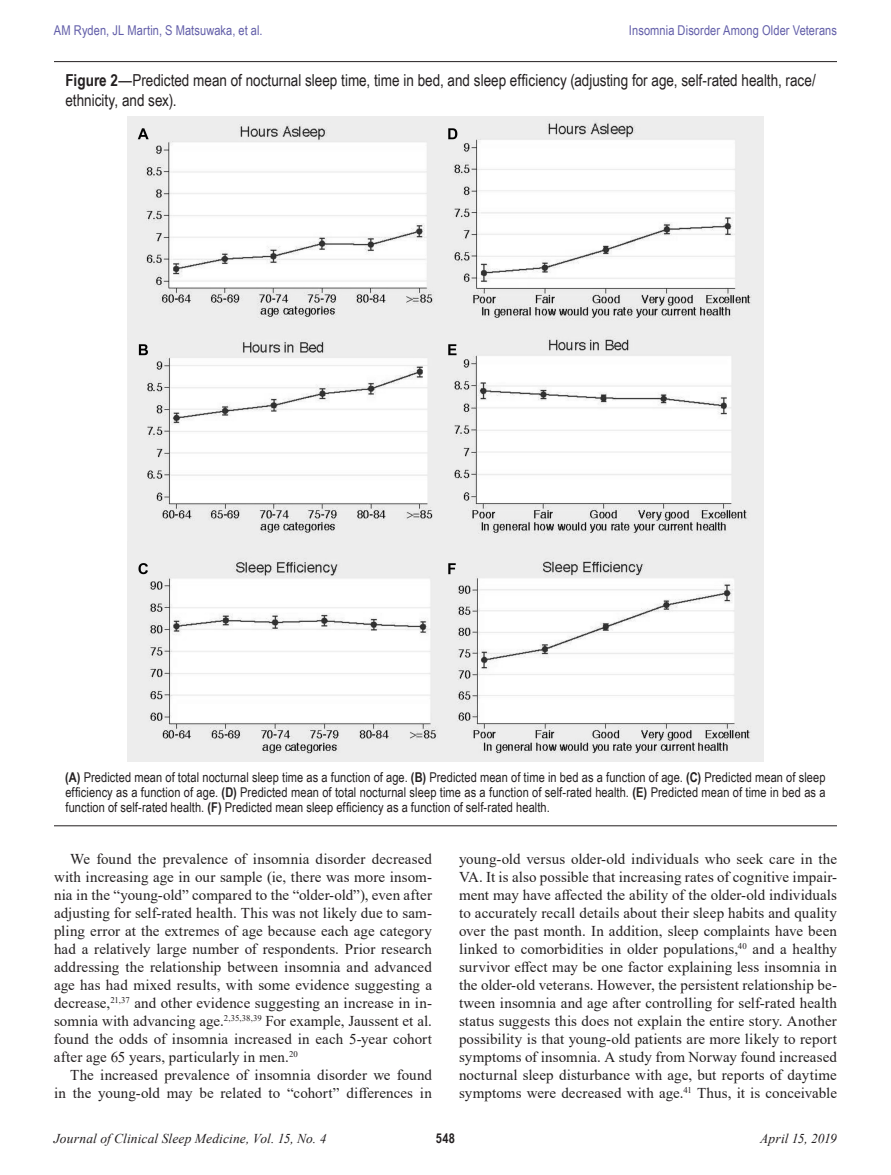
<style>
.page{position:relative;width:891px;height:1175px;background:#fff}
.page>*{position:absolute;margin:0;border:0;box-sizing:border-box;transform-origin:0 0}
.t1{font:16.5px/19.8px "Arial Narrow";color:#231f20}
.t2{font:15px/18px "Times New Roman";letter-spacing:.005em;color:#231f20;text-align:justify}
.t3{font:13.5px/15px "Arial Narrow";letter-spacing:.005em;color:#231f20;text-align:justify}
.t4{font:13.5px "Arial Narrow";letter-spacing:.005em;color:#625ea9}
.t5{font:italic 13.5px "Times New Roman";letter-spacing:.005em;color:#231f20}
.t6{font:700 13.5px "Arial Narrow";color:#231f20}
.s1{font-weight:700}
</style>
<div class="page">
<img style="left:127px;top:117px;width:637px;height:644px">
<hr style="left:54px;top:61px;width:783px;height:1px;background:#231f20">
<hr style="left:54px;top:825px;width:783px;height:1px;background:#231f20">
<p class="t4" style="left:54px;top:21px;width:210px">AM Ryden, JL Martin, S Matsuwaka, et al.</p>
<p class="t4" style="left:629px;top:21px;width:209px">Insomnia Disorder Among Older Veterans</p>
<p class="t1" style="left:65px;top:70px;width:752px"><span class="s1">Figure 2</span>—Predicted mean of nocturnal sleep time, time in bed, and sleep efficiency (adjusting for age, self-rated health, race/ ethnicity, and sex).</p>
<p class="t3" style="left:65px;top:769px;width:762px"><span class="s1">(A)</span> Predicted mean of total nocturnal sleep time as a function of age. <span class="s1">(B)</span> Predicted mean of time in bed as a function of age. <span class="s1">(C)</span> Predicted mean of sleep efficiency as a function of age. <span class="s1">(D)</span> Predicted mean of total nocturnal sleep time as a function of self-rated health. <span class="s1">(E)</span> Predicted mean of time in bed as a function of self-rated health. <span class="s1">(F)</span> Predicted mean sleep efficiency as a function of self-rated health.</p>
<p class="t2" style="left:54px;top:850px;width:380px;text-indent:16px">We found the prevalence of insomnia disorder decreased with increasing age in our sample (ie, there was more insom&shy;nia in the “young-old” compared to the “older-old”), even after adjusting for self-rated health. This was not likely due to sam&shy;pling error at the extremes of age because each age category had a relatively large number of respondents. Prior research addressing the relationship between insomnia and advanced age has had mixed results, with some evidence suggesting a decrease,<sup>21,37</sup> and other evidence suggesting an increase in in&shy;somnia with advancing age.<sup>2,35,38,39</sup> For example, Jaussent et al. found the odds of insomnia increased in each 5-year cohort after age 65 years, particularly in men.<sup>20</sup></p>
<p class="t2" style="left:54px;top:1066px;width:380px;text-align:right">The increased prevalence of insomnia disorder we found<br>in the young-old may be related to “cohort” differences in</p>
<p class="t2" style="left:459px;top:850px;width:380px">young-old versus older-old individuals who seek care in the VA. It is also possible that increasing rates of cognitive impair&shy;ment may have affected the ability of the older-old individuals to accurately recall details about their sleep habits and quality over the past month. In addition, sleep complaints have been linked to comorbidities in older populations,<sup>40</sup> and a healthy survivor effect may be one factor explaining less insomnia in the older-old veterans. However, the persistent relationship be&shy;tween insomnia and age after controlling for self-rated health status suggests this does not explain the entire story. Another possibility is that young-old patients are more likely to report symptoms of insomnia. A study from Norway found increased nocturnal sleep disturbance with age, but reports of daytime symptoms were decreased with age.<sup>41</sup> Thus, it is conceivable</p>
<p class="t5" style="left:54px;top:1128px;width:274px">Journal of Clinical Sleep Medicine, Vol. 15, No. 4</p>
<p class="t6" style="left:436px;top:1127px;width:21px">548</p>
<p class="t5" style="left:760px;top:1128px;width:78px">April 15, 2019</p>
</div>
